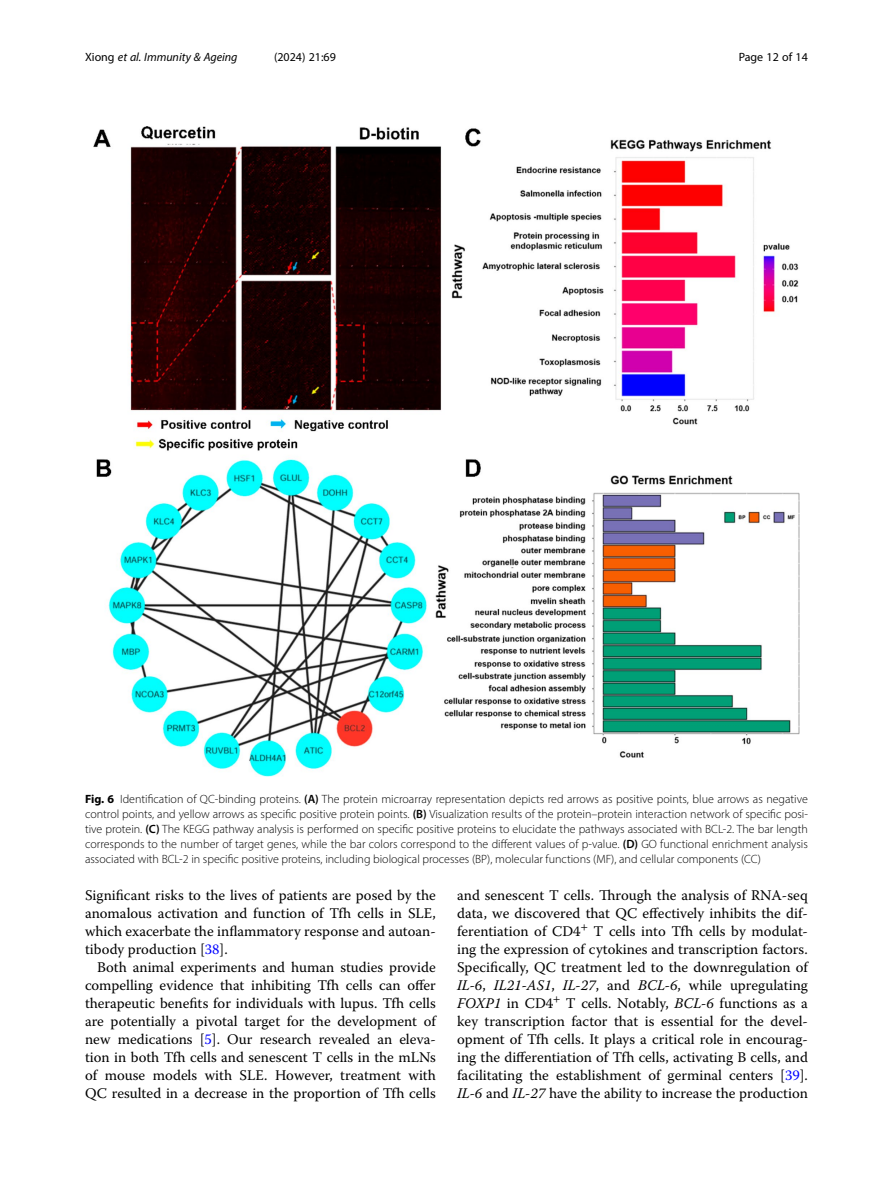
<style>
.page{position:relative;width:893px;height:1191px;background:#fff}
.page>*{position:absolute;margin:0;border:0;box-sizing:border-box;transform-origin:0 0}
.Body_Text_Indent{font:14.7px/18px "Warnock Pro";color:#000;text-align:justify}
.Figure_Caption{font:300 12px/15px "Myriad Pro";color:#000;text-align:justify}
.t1{font:italic 12px "Myriad Pro";color:#000}
.t2{font:12px "Myriad Pro";color:#000}
.s1{font-style:normal}
.s2{font-weight:700}
.s3{font-weight:600}
.s4{color:#00f}
.s5{font-style:italic}
</style>
<div class="page">
<img style="left:93px;top:126px;width:706px;height:650px">
<p class="t1" style="left:85px;top:50px;width:154px"><span class="s1">Xiong</span> et al. Immunity &amp; Ageing</p>
<p class="t2" style="left:274px;top:50px;width:63px">(2024) 21:69</p>
<p class="t2" style="left:739px;top:50px;width:71px">Page 12 of 14</p>
<p class="Figure_Caption" style="left:85px;top:791px;width:724px"><span class="s2">Fig. 6</span> Identification of QC-binding proteins. <span class="s3">(A)</span> The protein microarray representation depicts red arrows as positive points, blue arrows as negative control points, and yellow arrows as specific positive protein points. <span class="s3">(B)</span> Visualization results of the protein–protein interaction network of specific posi&shy;tive protein. <span class="s3">(C)</span> The KEGG pathway analysis is performed on specific positive proteins to elucidate the pathways associated with BCL-2. The bar length corresponds to the number of target genes, while the bar colors correspond to the different values of p-value. <span class="s3">(D)</span> GO functional enrichment analysis associated with BCL-2 in specific positive proteins, including biological processes (BP), molecular functions (MF), and cellular components (CC)</p>
<p class="Body_Text_Indent" style="left:85px;top:886px;width:352px">Significant risks to the lives of patients are posed by the anomalous activation and function of Tfh cells in SLE, which exacerbate the inflammatory response and autoan&shy;tibody production [<span class="s4">38</span>].</p>
<p class="Body_Text_Indent" style="left:85px;top:958px;width:352px;text-indent:12px">Both animal experiments and human studies provide compelling evidence that inhibiting Tfh cells can offer therapeutic benefits for individuals with lupus. Tfh cells are potentially a pivotal target for the development of new medications [<span class="s4">5</span>]. Our research revealed an eleva&shy;tion in both Tfh cells and senescent T cells in the mLNs of mouse models with SLE. However, treatment with QC resulted in a decrease in the proportion of Tfh cells</p>
<p class="Body_Text_Indent" style="left:457px;top:886px;width:352px">and senescent T cells. Through the analysis of RNA-seq data, we discovered that QC effectively inhibits the dif&shy;ferentiation of CD4<sup>+</sup> T cells into Tfh cells by modulat&shy;ing the expression of cytokines and transcription factors.<br>Specifically, QC treatment led to the downregulation of <span class="s5">IL-6</span>, <span class="s5">IL21-AS1</span>, <span class="s5">IL-27</span>, and <span class="s5">BCL-6</span>, while upregulating <span class="s5">FOXP1</span> in CD4<sup>+</sup> T cells. Notably, <span class="s5">BCL-6</span> functions as a key transcription factor that is essential for the devel&shy;opment of Tfh cells. It plays a critical role in encourag&shy;ing the differentiation of Tfh cells, activating B cells, and facilitating the establishment of germinal centers [<span class="s4">39</span>].<br><span class="s5">IL-6</span> and <span class="s5">IL-27</span> have the ability to increase the production</p>
</div>
